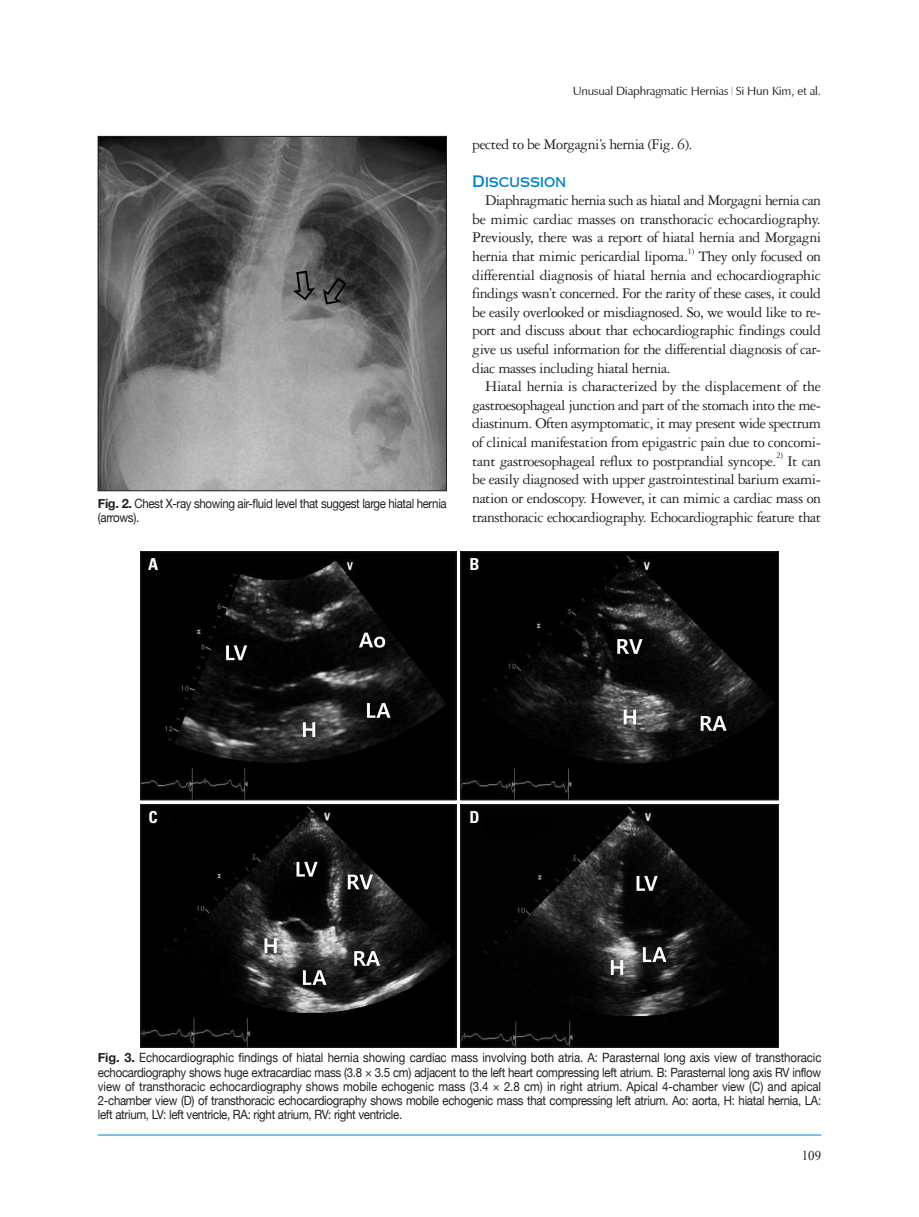
<style>
.page{position:relative;width:919px;height:1217px;background:#fff}
.page>*{position:absolute;margin:0;border:0;box-sizing:border-box;transform-origin:0 0}
.t1{font:700 condensed 16.5px "Univers LT Std";color:#fff}
.본문{font:15.75px/18.6px "Garamond 3 LT Std";letter-spacing:-.03em;color:#231f20;text-align:justify}
.큰제목{font:700 15.75px "Metalcut";letter-spacing:-.015em;color:#0081c7}
.t2{font:13.5px "Times New Roman";color:#231f20;scale:.95 1}
.그림제목{font:12.75px/14.2px "Helvetica Neue";letter-spacing:-.03em;color:#231f20;scale:.9 1}
._06-하시라{font:12px "Eterna";letter-spacing:-.015em;color:#231f20}
.본문-2{font:9.15px "Garamond 3 LT Std";color:#231f20}
.s1{font-weight:700}
.s2{font-family:"Metalcut";font-weight:700;font-size:11.25px;color:#bcbdc0}
</style>
<div class="page">
<hr style="left:98px;top:1134px;width:723px;height:1px;background:#0081c7">
<img style="left:100px;top:138px;width:344px;height:351px">
<div style="left:98px;top:136px;width:348px;height:355px;border:1px solid #231f20"></div>
<img style="left:142px;top:553px;width:312px;height:245px">
<div style="left:140px;top:551px;width:316px;height:249px;border:1px solid #231f20"></div>
<img style="left:462px;top:553px;width:314px;height:245px">
<div style="left:460px;top:551px;width:318px;height:249px;border:1px solid #231f20"></div>
<img style="left:142px;top:806px;width:312px;height:239px">
<div style="left:140px;top:804px;width:316px;height:243px;border:1px solid #231f20"></div>
<img style="left:462px;top:806px;width:314px;height:239px">
<div style="left:460px;top:804px;width:318px;height:243px;border:1px solid #231f20"></div>
<p class="그림제목" style="left:98px;top:497px;width:389px"><span class="s1">Fig. 2.</span> Chest X-ray showing air-fluid level that suggest large hiatal hernia (arrows).</p>
<p class="t1" style="left:148px;top:554px;width:12px">A</p>
<p class="_06-하시라" style="left:572px;top:84px;width:250px">Unusual Diaphragmatic Hernias <span class="s2">|</span> Si Hun Kim, et al.</p>
<p class="본문" style="left:472px;top:135px;width:222px">pected to be Morgagni’s hernia (Fig. 6).</p>
<p class="큰제목" style="left:472px;top:171px;width:95px">Discussion</p>
<p class="본문" style="left:472px;top:191px;width:350px;text-indent:13px">Diaphragmatic hernia such as hiatal and Morgagni hernia can be mimic cardiac masses on transthoracic echocardiography.<br>Previously, there was a report of hiatal hernia and Morgagni hernia that mimic pericardial lipoma.</p>
<p class="본문-2" style="left:687px;top:246px;width:8px">1)</p>
<p class="본문" style="left:472px;top:247px;width:350px;text-indent:226px">They only focused on differential diagnosis of hiatal hernia and echocardiographic findings wasn’t concerned. For the rarity of these cases, it could be easily overlooked or misdiagnosed. So, we would like to re&shy;port and discuss about that echocardiographic findings could give us useful information for the differential diagnosis of car&shy;diac masses including hiatal hernia.</p>
<p class="본문" style="left:472px;top:377px;width:350px;text-indent:13px">Hiatal hernia is characterized by the displacement of the gastroesophageal junction and part of the stomach into the me&shy;diastinum. Often asymptomatic, it may present wide spectrum of clinical manifestation from epigastric pain due to concomi&shy;tant gastroesophageal reflux to postprandial syncope.</p>
<p class="본문-2" style="left:776px;top:450px;width:8px">2)</p>
<p class="본문" style="left:472px;top:451px;width:350px;text-indent:315px">It can be easily diagnosed with upper gastrointestinal barium exami&shy;nation or endoscopy. However, it can mimic a cardiac mass on transthoracic echocardiography. Echocardiographic feature that</p>
<p class="t1" style="left:469px;top:554px;width:12px">B</p>
<p class="t1" style="left:148px;top:806px;width:11px">C</p>
<p class="t1" style="left:469px;top:806px;width:12px">D</p>
<p class="그림제목" style="left:98px;top:1051px;width:805px;text-align:justify"><span class="s1">Fig. 3.</span> Echocardiographic findings of hiatal hernia showing cardiac mass involving both atria. A: Parasternal long axis view of transthoracic echocardiography shows huge extracardiac mass (3.8 × 3.5 cm) adjacent to the left heart compressing left atrium. B: Parasternal long axis RV inflow view of transthoracic echocardiography shows mobile echogenic mass (3.4 × 2.8 cm) in right atrium. Apical 4-chamber view (C) and apical 2-chamber view (D) of transthoracic echocardiography shows mobile echogenic mass that compressing left atrium. Ao: aorta, H: hiatal hernia, LA: left atrium, LV: left ventricle, RA: right atrium, RV: right ventricle.</p>
<p class="t2" style="left:801px;top:1146px;width:22px">109</p>
</div>
